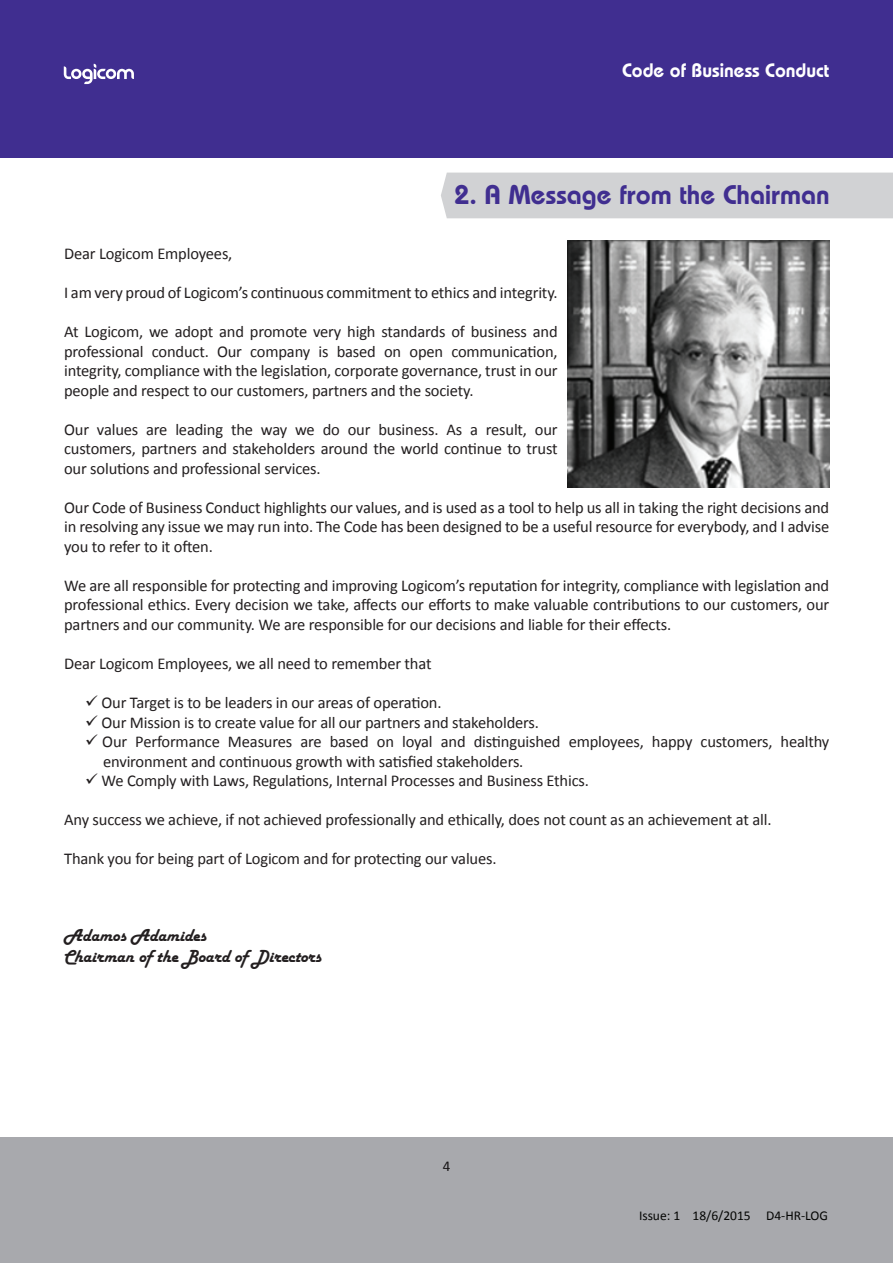
<style>
.page{position:relative;width:893px;height:1263px;background:#fff}
.page>*{position:absolute;margin:0;border:0;box-sizing:border-box;transform-origin:0 0}
.t1{font:600 27px "Bauhaus Std";color:#402e90}
.t2{font:600 19.5px "Bauhaus Std";color:#fff}
.t3{font:18px/21.6px "Harlow Solid";color:#231f20}
.t4{font:16.5px/19.5px "Calibri";letter-spacing:-.01em;color:#231f20;text-align:justify}
.t5{font:15px "Calibri";color:#231f20}
.t6{font:13.5px "Calibri";color:#040503}
</style>
<div class="page">
<div style="left:0;top:0;width:893px;height:157px;background:#402e90"></div>
<div style="left:0;top:1137px;width:893px;height:126px;background:#a8a9ad"></div>
<svg style="left:64px;top:64px;width:70px;height:20px"></svg>
<div style="left:441px;top:173px;width:452px;height:45px;background:#d1d2d4"></div>
<img style="left:567px;top:240px;width:262px;height:248px">
<p class="t2" style="left:622px;top:59px;width:209px">Code of Business Conduct</p>
<h1 class="t1" style="left:454px;top:178px;width:377px">2. A Message from the Chairman</h1>
<p class="t4" style="left:64px;top:243px;width:170px">Dear Logicom Employees,</p>
<p class="t4" style="left:64px;top:282px;width:495px">I am very proud of Logicom’s continuous commitment to ethics and integrity.</p>
<p class="t4" style="left:64px;top:321px;width:495px">At Logicom, we adopt and promote very high standards of business and professional conduct. Our company is based on open communication, integrity, compliance with the legislation, corporate governance, trust in our people and respect to our customers, partners and the society.</p>
<p class="t4" style="left:64px;top:419px;width:495px">Our values are leading the way we do our business. As a result, our customers, partners and stakeholders around the world continue to trust our solutions and professional services.</p>
<p class="t4" style="left:64px;top:497px;width:767px">Our Code of Business Conduct highlights our values, and is used as a tool to help us all in taking the right decisions and in resolving any issue we may run into. The Code has been designed to be a useful resource for everybody, and I advise you to refer to it often.</p>
<p class="t4" style="left:64px;top:575px;width:767px">We are all responsible for protecting and improving Logicom’s reputation for integrity, compliance with legislation and professional ethics. Every decision we take, affects our efforts to make valuable contributions to our customers, our partners and our community. We are responsible for our decisions and liable for their effects.</p>
<p class="t4" style="left:64px;top:653px;width:369px">Dear Logicom Employees, we all need to remember that</p>
<p class="t4" style="left:85px;top:692px;width:358px">✓ Our Target is to be leaders in our areas of operation.</p>
<p class="t4" style="left:85px;top:711px;width:455px">✓ Our Mission is to create value for all our partners and stakeholders.</p>
<p class="t4" style="left:103px;top:731px;width:728px;text-indent:-18px">✓ Our Performance Measures are based on loyal and distinguished employees, happy customers, healthy environment and continuous growth with satisfied stakeholders.</p>
<p class="t4" style="left:85px;top:770px;width:505px">✓ We Comply with Laws, Regulations, Internal Processes and Business Ethics.</p>
<p class="t4" style="left:64px;top:809px;width:709px">Any success we achieve, if not achieved professionally and ethically, does not count as an achievement at all.</p>
<p class="t4" style="left:64px;top:848px;width:434px">Thank you for being part of Logicom and for protecting our values.</p>
<p class="t3" style="left:64px;top:926px;width:259px">Adamos Adamides<br>Chairman of the Board of Directors</p>
<p class="t5" style="left:443px;top:1157px;width:9px">4</p>
<p class="t6" style="left:639px;top:1207px;width:191px">Issue: 1 18/6/2015 D4-HR-LOG</p>
</div>
